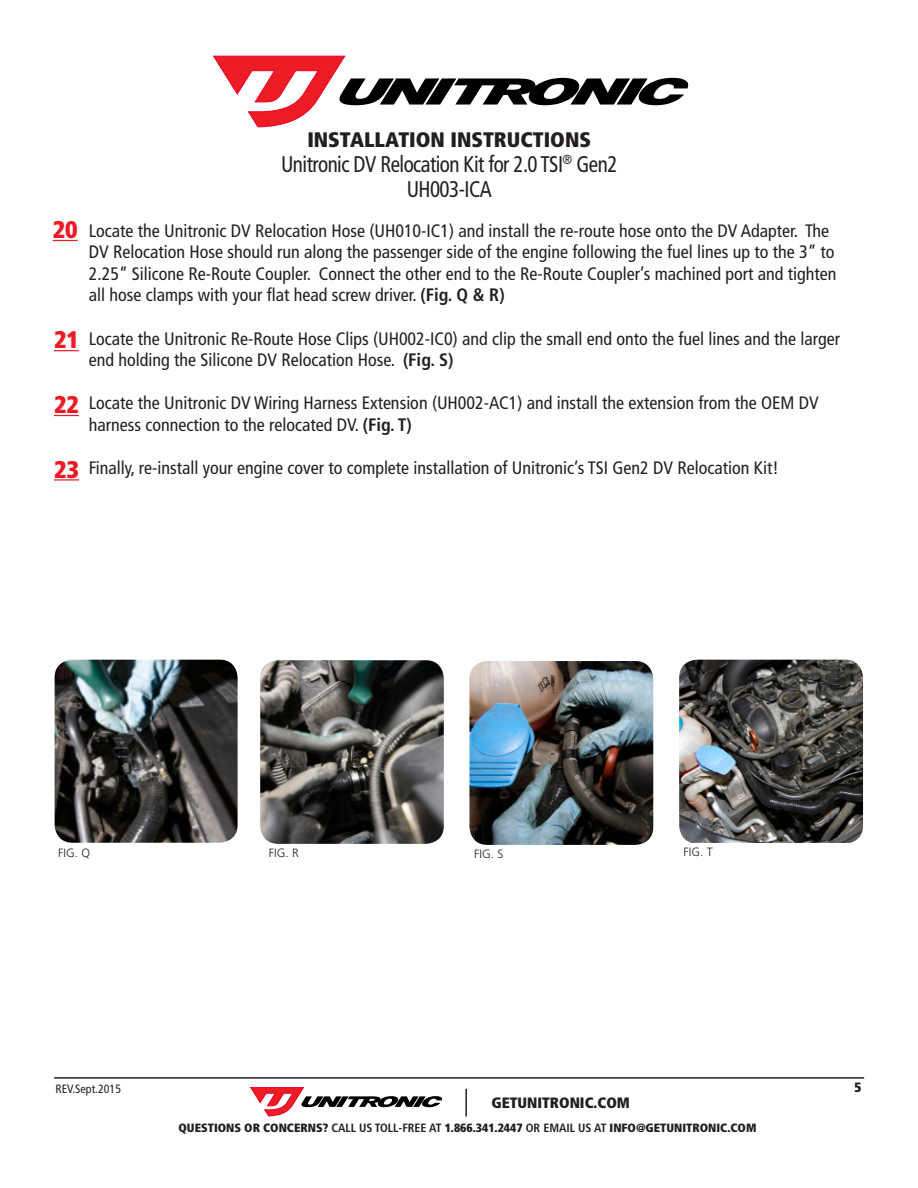
<style>
.page{position:relative;width:918px;height:1188px;background:#fff}
.page>*{position:absolute;margin:0;border:0;box-sizing:border-box;transform-origin:0 0}
.t1{font:900 condensed 24px "Frutiger LT Std";color:#ed1c24}
.t2{font:condensed 22.65px/25.2px "Frutiger LT Std";letter-spacing:-.025em;color:#231f20;text-align:center;scale:.93 1}
.t3{font:900 condensed 21px "Frutiger LT Std";color:#231f20}
.t4{font:condensed 18px/21.6px "Frutiger LT Std";color:#231f20}
.t5{font:900 condensed 15px "Frutiger LT Std";color:#231f20}
.t6{font:900 condensed 13.5px "Frutiger LT Std";color:#231f20}
.t7{font:900 condensed 12px "Frutiger LT Std";color:#231f20}
.t8{font:300 12px "Frutiger LT Std";color:#231f20}
.t9{font:condensed 12px "Frutiger LT Std";color:#231f20}
.s1{font-weight:700}
</style>
<div class="page">
<hr style="left:465px;top:1089px;width:2px;height:28px;background:#231f20">
<svg style="left:250px;top:1087px;width:192px;height:29px"></svg>
<svg style="left:212px;top:55px;width:476px;height:73px"></svg>
<hr style="left:54px;top:1077px;width:810px;height:2px;background:#231f20">
<svg style="left:53px;top:240px;width:25px;height:1px"></svg>
<svg style="left:54px;top:350px;width:25px;height:1px"></svg>
<svg style="left:54px;top:415px;width:25px;height:1px"></svg>
<hr style="left:54px;top:479px;width:25px;height:2px;background:#ed1c24">
<img style="left:679px;top:660px;width:184px;height:183px">
<img style="left:55px;top:660px;width:183px;height:183px">
<img style="left:260px;top:660px;width:184px;height:184px">
<img style="left:469px;top:661px;width:184px;height:184px">
<p class="t3" style="left:307px;top:126px;width:285px">INSTALLATION INSTRUCTIONS</p>
<p class="t2" style="left:281px;top:151px;width:363px">Unitronic DV Relocation Kit for 2.0 TSI<sup>®</sup> Gen2<br>UH003-ICA</p>
<p class="t1" style="left:53px;top:215px;width:26px">20</p>
<p class="t4" style="left:89px;top:220px;width:749px">Locate the Unitronic DV Relocation Hose (UH010-IC1) and install the re-route hose onto the DV Adapter. The DV Relocation Hose should run along the passenger side of the engine following the fuel lines up to the 3” to 2.25” Silicone Re-Route Coupler. Connect the other end to the Re-Route Coupler’s machined port and tighten all hose clamps with your flat head screw driver. <span class="s1">(Fig. Q &amp; R)</span></p>
<p class="t4" style="left:89px;top:328px;width:753px">Locate the Unitronic Re-Route Hose Clips (UH002-IC0) and clip the small end onto the fuel lines and the larger end holding the Silicone DV Relocation Hose. <span class="s1">(Fig. S)</span></p>
<p class="t4" style="left:89px;top:392px;width:731px">Locate the Unitronic DV Wiring Harness Extension (UH002-AC1) and install the extension from the OEM DV harness connection to the relocated DV. <span class="s1">(Fig. T)</span></p>
<p class="t4" style="left:89px;top:457px;width:692px">Finally, re-install your engine cover to complete installation of Unitronic’s TSI Gen2 DV Relocation Kit!</p>
<p class="t1" style="left:54px;top:325px;width:26px">21</p>
<p class="t1" style="left:54px;top:390px;width:26px">22</p>
<p class="t1" style="left:54px;top:455px;width:26px">23</p>
<p class="t8" style="left:58px;top:846px;width:33px">FIG. Q</p>
<p class="t8" style="left:269px;top:846px;width:31px">FIG. R</p>
<p class="t8" style="left:474px;top:847px;width:31px">FIG. S</p>
<p class="t8" style="left:684px;top:845px;width:31px">FIG. T</p>
<p class="t9" style="left:56px;top:1081px;width:67px">REV.Sept.2015</p>
<p class="t5" style="left:491px;top:1094px;width:140px">GETUNITRONIC.COM</p>
<p class="t7" style="left:178px;top:1120px;width:580px">QUESTIONS OR CONCERNS? <span class="s1">CALL US TOLL-FREE AT</span> 1.866.341.2447 <span class="s1">OR EMAIL US AT</span> INFO@GETUNITRONIC.COM</p>
<p class="t6" style="left:855px;top:1079px;width:9px">5</p>
</div>
